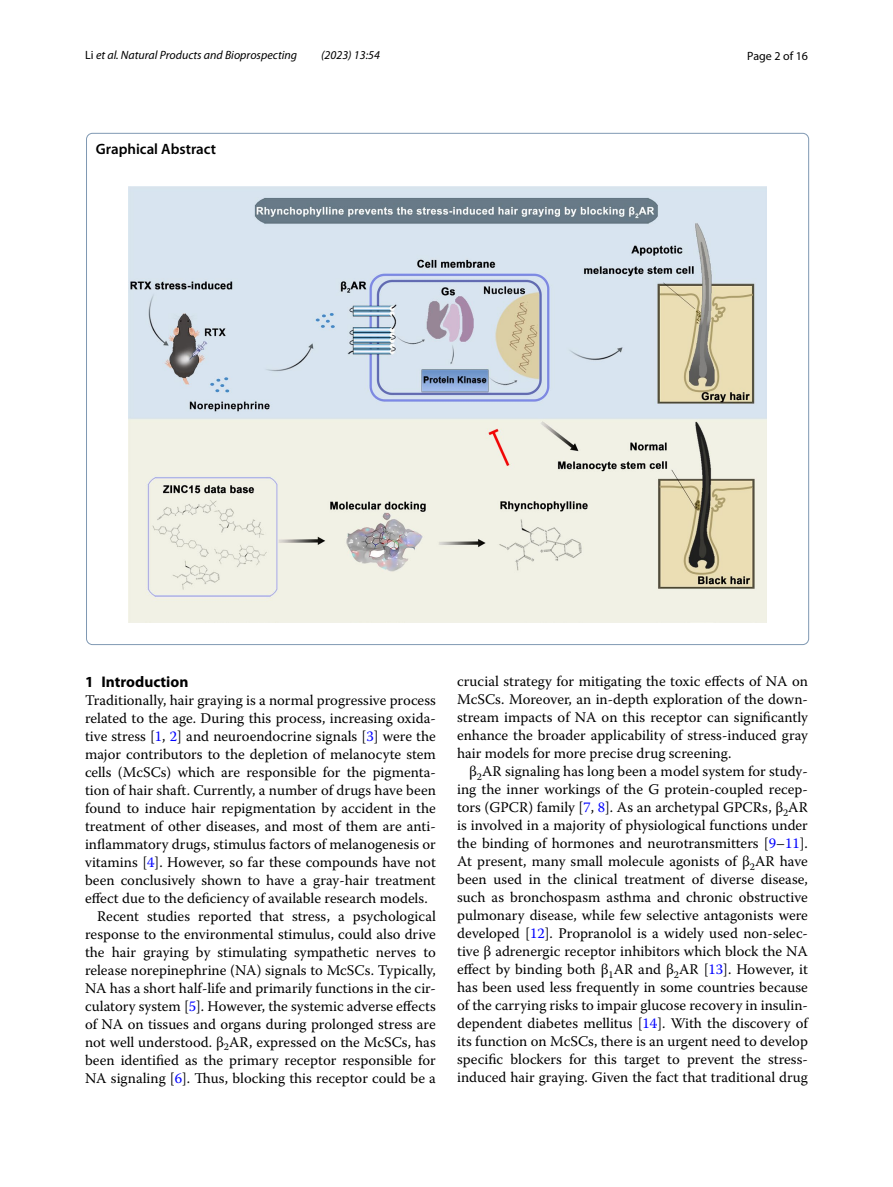
<style>
.page{position:relative;width:893px;height:1187px;background:#fff}
.page>*{position:absolute;margin:0;border:0;box-sizing:border-box;transform-origin:0 0}
.t1{font:700 15.45px "Myriad Pro";color:#000}
.t2{font:600 15px "Myriad Pro";color:#000}
.t3{font:14.7px/18px "Warnock Pro";color:#000;text-align:justify}
.t4{font:italic 12px "Myriad Pro";color:#000}
.t5{font:12px "Myriad Pro";color:#000}
.s1{font-style:normal}
.s2{color:#00f}
</style>
<div class="page">
<img style="left:129px;top:186px;width:637px;height:436px">
<p class="t4" style="left:85px;top:48px;width:214px"><span class="s1">Li</span> et al. Natural Products and Bioprospecting</p>
<p class="t4" style="left:321px;top:48px;width:60px">(2023) 13:54</p>
<p class="t5" style="left:747px;top:48px;width:62px">Page 2 of 16</p>
<p class="t2" style="left:96px;top:139px;width:122px">Graphical Abstract</p>
<p class="t1" style="left:85px;top:671px;width:105px">1 Introduction</p>
<p class="t3" style="left:85px;top:690px;width:352px">Traditionally, hair graying is a normal progressive process</p>
<p class="t3" style="left:85px;top:708px;width:352px">related to the age. During this process, increasing oxida-</p>
<p class="t3" style="left:85px;top:726px;width:352px">tive stress [<span class="s2">1</span>, <span class="s2">2</span>] and neuroendocrine signals [<span class="s2">3</span>] were the</p>
<p class="t3" style="left:85px;top:744px;width:352px">major contributors to the depletion of melanocyte stem</p>
<p class="t3" style="left:85px;top:762px;width:352px">cells (McSCs) which are responsible for the pigmenta-</p>
<p class="t3" style="left:85px;top:780px;width:352px">tion of hair shaft. Currently, a number of drugs have been</p>
<p class="t3" style="left:85px;top:798px;width:352px">found to induce hair repigmentation by accident in the</p>
<p class="t3" style="left:85px;top:816px;width:352px">treatment of other diseases, and most of them are anti-</p>
<p class="t3" style="left:85px;top:834px;width:352px">inflammatory drugs, stimulus factors of melanogenesis or</p>
<p class="t3" style="left:85px;top:852px;width:352px">vitamins [<span class="s2">4</span>]. However, so far these compounds have not</p>
<p class="t3" style="left:85px;top:870px;width:352px">been conclusively shown to have a gray-hair treatment</p>
<p class="t3" style="left:85px;top:888px;width:344px">effect due to the deficiency of available research models.</p>
<p class="t3" style="left:97px;top:906px;width:340px">Recent studies reported that stress, a psychological</p>
<p class="t3" style="left:85px;top:924px;width:352px">response to the environmental stimulus, could also drive</p>
<p class="t3" style="left:85px;top:942px;width:352px">the hair graying by stimulating sympathetic nerves to</p>
<p class="t3" style="left:85px;top:960px;width:352px">release norepinephrine (NA) signals to McSCs. Typically,</p>
<p class="t3" style="left:85px;top:978px;width:352px">NA has a short half-life and primarily functions in the cir-</p>
<p class="t3" style="left:85px;top:996px;width:352px">culatory system [<span class="s2">5</span>]. However, the systemic adverse effects</p>
<p class="t3" style="left:85px;top:1014px;width:352px">of NA on tissues and organs during prolonged stress are</p>
<p class="t3" style="left:85px;top:1032px;width:352px">not well understood. β<sub>2</sub>AR, expressed on the McSCs, has</p>
<p class="t3" style="left:85px;top:1050px;width:352px">been identified as the primary receptor responsible for</p>
<p class="t3" style="left:85px;top:1068px;width:352px">NA signaling [<span class="s2">6</span>]. Thus, blocking this receptor could be a</p>
<p class="t3" style="left:457px;top:671px;width:352px">crucial strategy for mitigating the toxic effects of NA on McSCs. Moreover, an in-depth exploration of the down&shy;stream impacts of NA on this receptor can significantly enhance the broader applicability of stress-induced gray hair models for more precise drug screening.</p>
<p class="t3" style="left:457px;top:761px;width:352px;text-indent:12px">β<sub>2</sub>AR signaling has long been a model system for study&shy;ing the inner workings of the G protein-coupled recep&shy;tors (GPCR) family [<span class="s2">7</span>, <span class="s2">8</span>]. As an archetypal GPCRs, β<sub>2</sub>AR is involved in a majority of physiological functions under the binding of hormones and neurotransmitters [<span class="s2">9</span>–<span class="s2">11</span>].<br>At present, many small molecule agonists of β<sub>2</sub>AR have been used in the clinical treatment of diverse disease, such as bronchospasm asthma and chronic obstructive pulmonary disease, while few selective antagonists were developed [<span class="s2">12</span>]. Propranolol is a widely used non-selec&shy;tive β adrenergic receptor inhibitors which block the NA effect by binding both β<sub>1</sub>AR and β<sub>2</sub>AR [<span class="s2">13</span>]. However, it has been used less frequently in some countries because of the carrying risks to impair glucose recovery in insulin&shy;dependent diabetes mellitus [<span class="s2">14</span>]. With the discovery of its function on McSCs, there is an urgent need to develop specific blockers for this target to prevent the stress&shy;induced hair graying. Given the fact that traditional drug</p>
</div>
